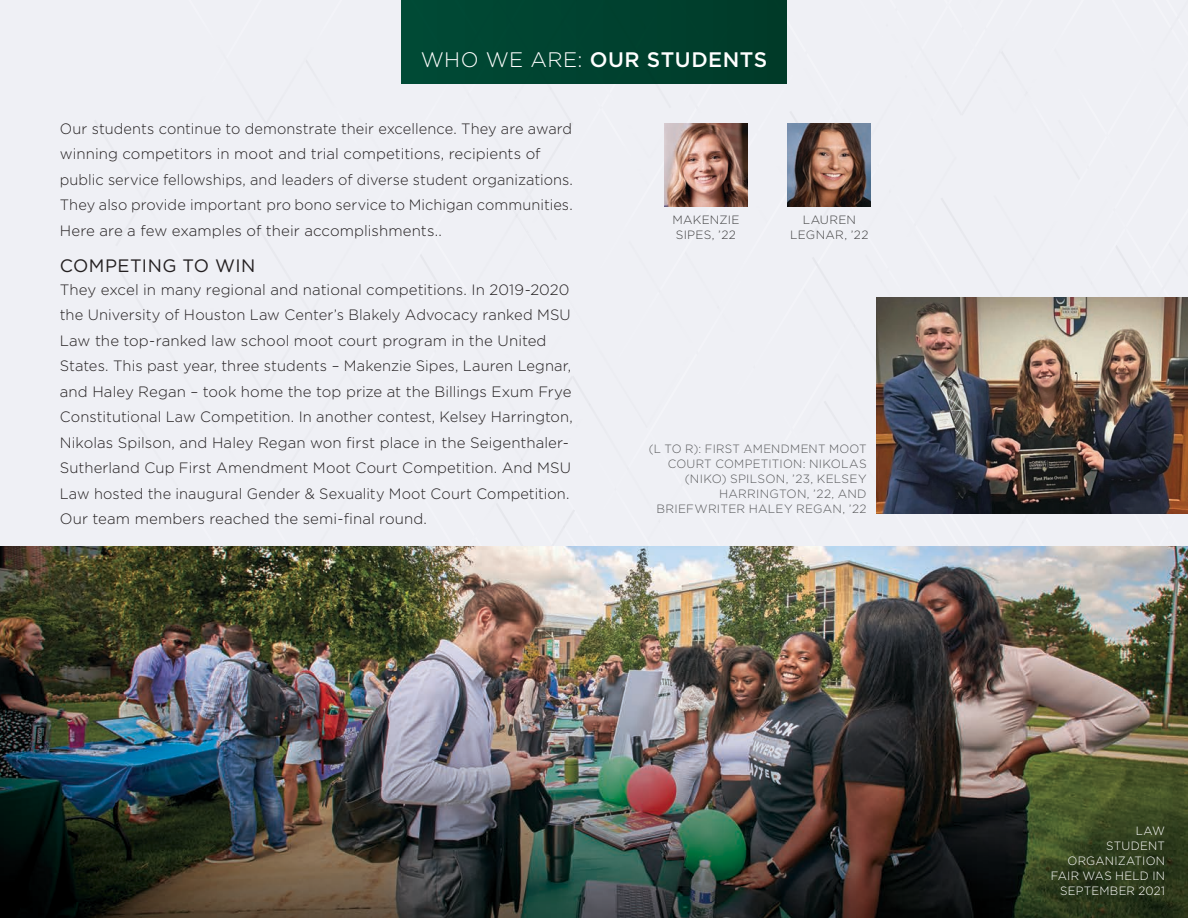
<style>
.page{position:relative;width:1188px;height:918px;background:#eff0f5}
.page>*{position:absolute;margin:0;border:0;box-sizing:border-box;transform-origin:0 0}
.t1{font:500 21px "Gotham";letter-spacing:.025em;color:#fff}
.t2{font:18px "Gotham";letter-spacing:.025em;color:#231f20}
.t3{font:300 15px/25.5px "Gotham";letter-spacing:.005em;color:#231f20}
.t4{font:300 12px/15px "Gotham";letter-spacing:.02em;color:#58595b;text-align:right}
.t5{font:300 12px/15px "Gotham";letter-spacing:.02em;color:#fff;text-align:right}
.t6{font:300 12px/15px "Gotham";letter-spacing:.02em;color:#414142}
.s1{font-weight:300}
</style>
<div class="page">
<div style="left:402px;top:0;width:384px;height:84px;background:#004230"></div>
<img style="left:664px;top:124px;width:83px;height:83px">
<img style="left:788px;top:124px;width:83px;height:83px">
<img style="left:0;top:546px;width:1188px;height:372px">
<img style="left:877px;top:298px;width:311px;height:216px">
<p class="t1" style="left:421px;top:45px;width:348px"><span class="s1">WHO WE ARE:</span> OUR STUDENTS</p>
<p class="t3" style="left:60px;top:115px;width:515px">Our students continue to demonstrate their excellence. They are award winning competitors in moot and trial competitions, recipients of public service fellowships, and leaders of diverse student organizations.<br>They also provide important pro bono service to Michigan communities.<br>Here are a few examples of their accomplishments..</p>
<p class="t2" style="left:60px;top:255px;width:197px">COMPETING TO WIN</p>
<p class="t3" style="left:60px;top:276px;width:514px">They excel in many regional and national competitions. In 2019-2020 the University of Houston Law Center’s Blakely Advocacy ranked MSU Law the top-ranked law school moot court program in the United States. This past year, three students – Makenzie Sipes, Lauren Legnar, and Haley Regan – took home the top prize at the Billings Exum Frye Constitutional Law Competition. In another contest, Kelsey Harrington, Nikolas Spilson, and Haley Regan won first place in the Seigenthaler-Sutherland Cup First Amendment Moot Court Competition. And MSU Law hosted the inaugural Gender &amp; Sexuality Moot Court Competition.<br>Our team members reached the semi-final round.</p>
<p class="t6" style="left:672px;top:212px;width:68px">MAKENZIE<br>SIPES, ’22</p>
<p class="t6" style="left:790px;top:212px;width:80px;text-align:center">LAUREN<br>LEGNAR, ’22</p>
<p class="t4" style="left:649px;top:441px;width:219px">(L TO R): FIRST AMENDMENT MOOT<br>COURT COMPETITION: NIKOLAS (NIKO) SPILSON, ’23, KELSEY<br>HARRINGTON, ’22, AND<br>BRIEFWRITER HALEY REGAN, ’22</p>
<p class="t5" style="left:1051px;top:823px;width:116px">LAW<br>STUDENT<br>ORGANIZATION<br>FAIR WAS HELD IN<br>SEPTEMBER 2021</p>
</div>
